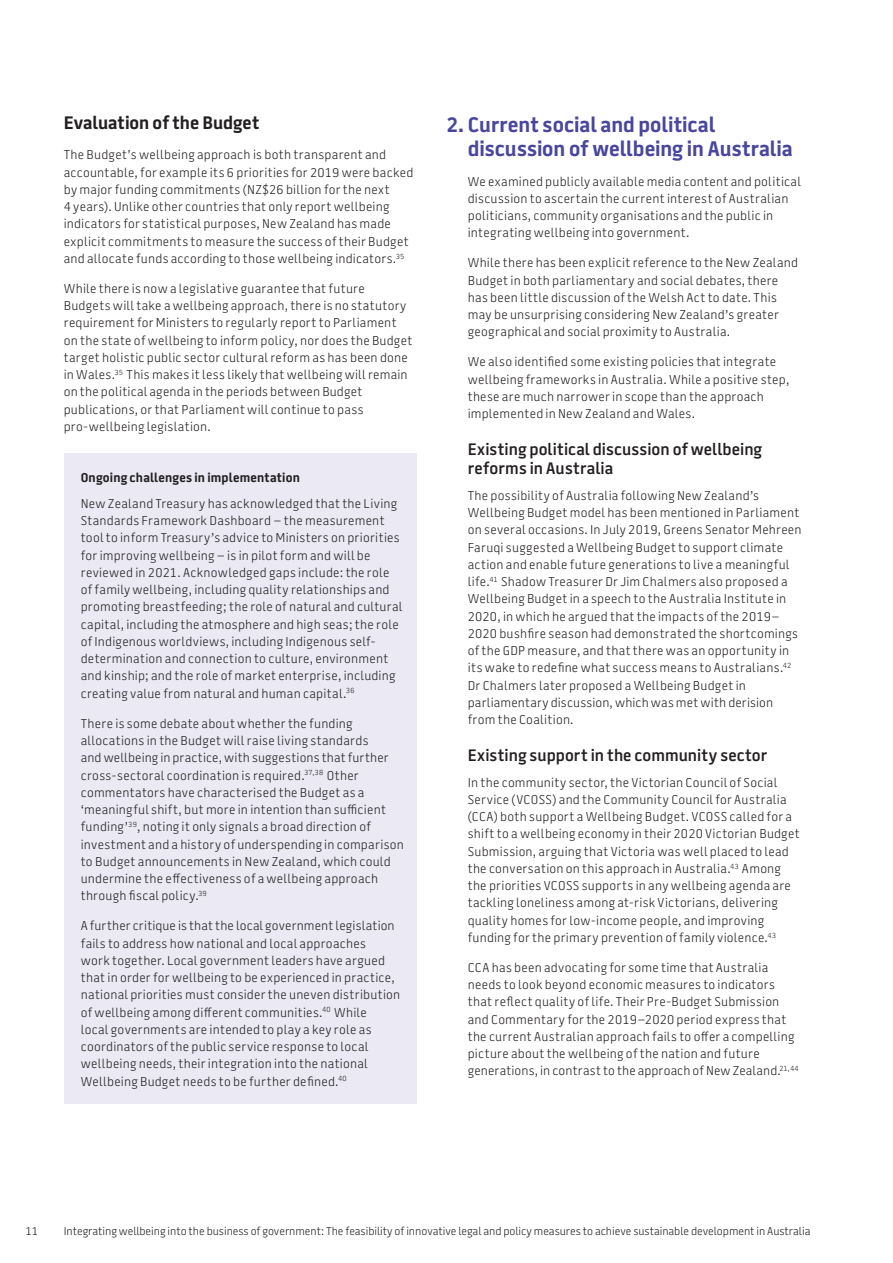
<style>
.page{position:relative;width:893px;height:1263px;background:#fff}
.page>*{position:absolute;margin:0;border:0;box-sizing:border-box;transform-origin:0 0}
.Heading_02{font:700 21px/24px "Battersea";color:#48479d}
.Heading_4b{font:700 18px "Battersea";color:#231f20}
.Heading_03{font:600 16.5px/19.5px "Battersea";letter-spacing:.005em;color:#231f20}
.Body{font:300 12.75px/17.2px "Battersea";letter-spacing:.02em;color:#231f20}
.Heading_05{font:700 12.75px "Battersea";letter-spacing:.015em;color:#231f20}
.t1{font:300 11.25px "Battersea";letter-spacing:-.005em;color:#231f20}
</style>
<div class="page">
<div style="left:64px;top:453px;width:353px;height:650px;background:#eae9f4"></div>
<p class="Heading_4b" style="left:64px;top:111px;width:197px">Evaluation of the Budget</p>
<p class="Body" style="left:64px;top:147px;width:351px">The Budget’s wellbeing approach is both transparent and accountable, for example its 6 priorities for 2019 were backed by major funding commitments (NZ$26 billion for the next<br>4 years). Unlike other countries that only report wellbeing indicators for statistical purposes, New Zealand has made explicit commitments to measure the success of their Budget and allocate funds according to those wellbeing indicators.<sup>35</sup></p>
<p class="Body" style="left:64px;top:280px;width:350px">While there is now a legislative guarantee that future Budgets will take a wellbeing approach, there is no statutory requirement for Ministers to regularly report to Parliament on the state of wellbeing to inform policy, nor does the Budget target holistic public sector cultural reform as has been done in Wales.<sup>35</sup> This makes it less likely that wellbeing will remain on the political agenda in the periods between Budget publications, or that Parliament will continue to pass pro-wellbeing legislation.</p>
<p class="Heading_05" style="left:81px;top:469px;width:221px">Ongoing challenges in implementation</p>
<p class="Body" style="left:81px;top:495px;width:323px">New Zealand Treasury has acknowledged that the Living Standards Framework Dashboard – the measurement tool to inform Treasury’s advice to Ministers on priorities for improving wellbeing – is in pilot form and will be reviewed in 2021. Acknowledged gaps include: the role of family wellbeing, including quality relationships and promoting breastfeeding; the role of natural and cultural capital, including the atmosphere and high seas; the role of Indigenous worldviews, including Indigenous self&shy;determination and connection to culture, environment and kinship; and the role of market enterprise, including creating value from natural and human capital.<sup>36</sup></p>
<p class="Body" style="left:81px;top:715px;width:325px">There is some debate about whether the funding allocations in the Budget will raise living standards<br>and wellbeing in practice, with suggestions that further cross-sectoral coordination is required.<sup>37,38</sup> Other commentators have characterised the Budget as a ‘meaningful shift, but more in intention than sufficient funding’<sup>39</sup>, noting it only signals a broad direction of investment and a history of underspending in comparison to Budget announcements in New Zealand, which could undermine the effectiveness of a wellbeing approach through fiscal policy.<sup>39</sup></p>
<p class="Body" style="left:81px;top:917px;width:321px">A further critique is that the local government legislation fails to address how national and local approaches<br>work together. Local government leaders have argued that in order for wellbeing to be experienced in practice, national priorities must consider the uneven distribution of wellbeing among different communities.<sup>40</sup> While<br>local governments are intended to play a key role as coordinators of the public service response to local wellbeing needs, their integration into the national Wellbeing Budget needs to be further defined.<sup>40</sup></p>
<p class="Heading_02" style="left:468px;top:113px;width:326px;text-indent:-21px">2. Current social and political discussion of wellbeing in Australia</p>
<p class="Body" style="left:468px;top:173px;width:335px">We examined publicly available media content and political discussion to ascertain the current interest of Australian politicians, community organisations and the public in integrating wellbeing into government.</p>
<p class="Body" style="left:468px;top:255px;width:332px">While there has been explicit reference to the New Zealand Budget in both parliamentary and social debates, there has been little discussion of the Welsh Act to date. This may be unsurprising considering New Zealand’s greater geographical and social proximity to Australia.</p>
<p class="Body" style="left:468px;top:354px;width:323px">We also identified some existing policies that integrate wellbeing frameworks in Australia. While a positive step, these are much narrower in scope than the approach implemented in New Zealand and Wales.</p>
<p class="Heading_03" style="left:468px;top:440px;width:296px">Existing political discussion of wellbeing reforms in Australia</p>
<p class="Body" style="left:468px;top:487px;width:335px">The possibility of Australia following New Zealand’s Wellbeing Budget model has been mentioned in Parliament on several occasions. In July 2019, Greens Senator Mehreen Faruqi suggested a Wellbeing Budget to support climate action and enable future generations to live a meaningful life.<sup>41</sup> Shadow Treasurer Dr Jim Chalmers also proposed a Wellbeing Budget in a speech to the Australia Institute in 2020, in which he argued that the impacts of the 2019– 2020 bushfire season had demonstrated the shortcomings of the GDP measure, and that there was an opportunity in its wake to redefine what success means to Australians.<sup>42<br></sup>Dr Chalmers later proposed a Wellbeing Budget in parliamentary discussion, which was met with derision from the Coalition.</p>
<p class="Heading_03" style="left:468px;top:746px;width:301px">Existing support in the community sector</p>
<p class="Body" style="left:468px;top:774px;width:334px">In the community sector, the Victorian Council of Social Service (VCOSS) and the Community Council for Australia (CCA) both support a Wellbeing Budget. VCOSS called for a shift to a wellbeing economy in their 2020 Victorian Budget Submission, arguing that Victoria was well placed to lead the conversation on this approach in Australia.<sup>43</sup> Among the priorities VCOSS supports in any wellbeing agenda are tackling loneliness among at-risk Victorians, delivering quality homes for low-income people, and improving funding for the primary prevention of family violence.<sup>43</sup></p>
<p class="Body" style="left:468px;top:959px;width:333px">CCA has been advocating for some time that Australia needs to look beyond economic measures to indicators that reflect quality of life. Their Pre-Budget Submission and Commentary for the 2019–2020 period express that the current Australian approach fails to offer a compelling picture about the wellbeing of the nation and future generations, in contrast to the approach of New Zealand.<sup>21,44</sup></p>
<p class="t1" style="left:26px;top:1224px;width:14px">11</p>
<p class="t1" style="left:64px;top:1224px;width:748px">Integrating wellbeing into the business of government: The feasibility of innovative legal and policy measures to achieve sustainable development in Australia</p>
</div>
